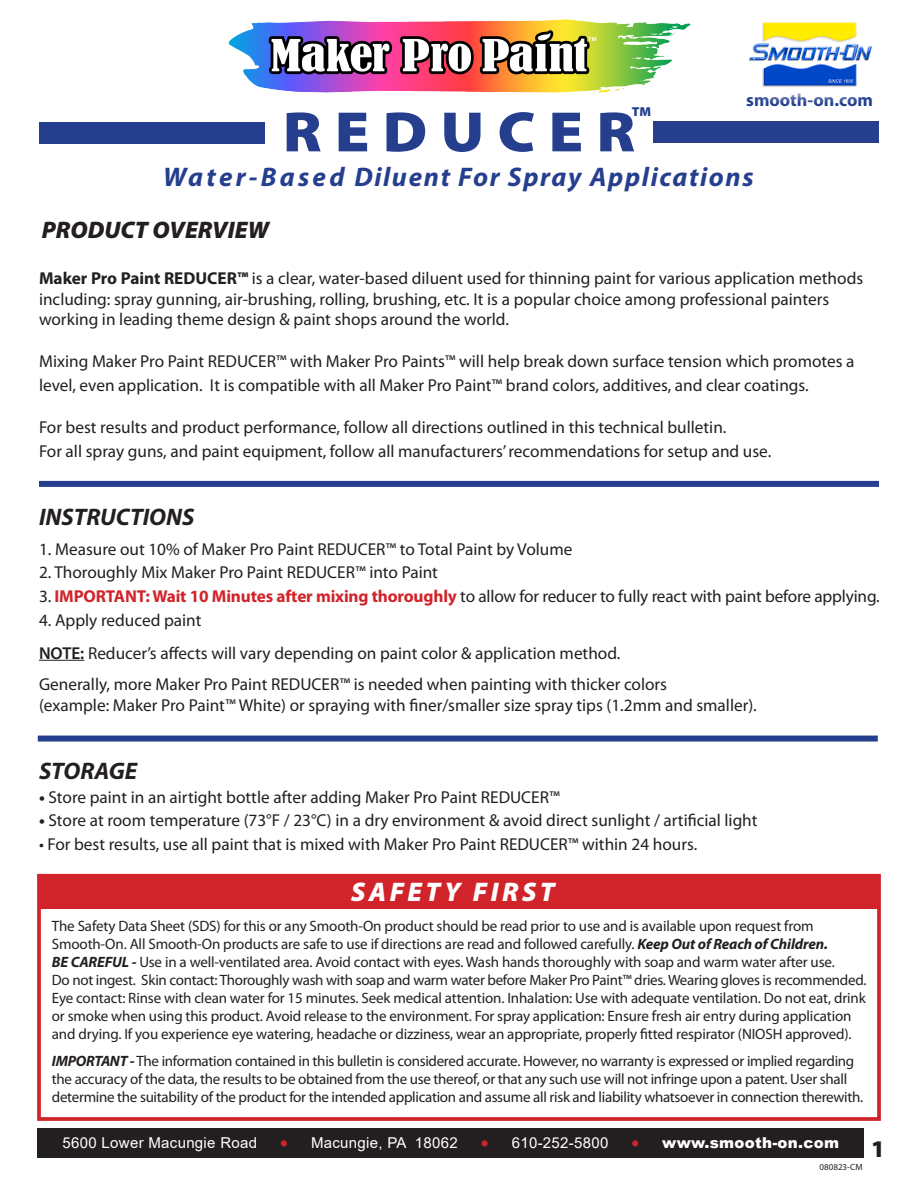
<style>
.page{position:relative;width:918px;height:1188px;background:#fff}
.page>*{position:absolute;margin:0;border:0;box-sizing:border-box;transform-origin:0 0}
.t1{font:900 57.3px "Myriad Pro";letter-spacing:.21em;color:#253f8e;scale:1.1 1}
.t2{font:italic 700 27px "Myriad Pro";letter-spacing:.06em;color:#253f8e}
.t3{font:italic 900 27px "Myriad Pro";letter-spacing:.13em;color:#fff}
.t4{font:italic 700 24px "Myriad Pro";color:#231f20}
.t5{font:italic 900 24px "Myriad Pro";color:#231f20}
.t6{font:900 24px "Myriad Pro";color:#231f20}
.t7{font:700 18px "Myriad Pro";color:#253f8e}
.t8{font:17.25px/20.7px "Myriad Pro";color:#231f20}
.t9{font:15px/18px "Myriad Pro";letter-spacing:-.015em;color:#231f20}
.t10{font:15px "Arial";letter-spacing:.02em;color:#fff}
.t11{font:900 15px "Arial";letter-spacing:.02em;color:#fff}
.t12{font:900 12.9px "Myriad Pro";color:#253f8e;scale:1.04 1}
.t13{font:9px "Myriad Pro";color:#231f20}
.s1{font-weight:700}
.s2{font-weight:700;color:#d1232a}
.s3{font-weight:600}
.s4{font-weight:700;font-style:italic}
.s5{font-size:24px;color:#d1232a}
</style>
<div class="page">
<hr style="left:39px;top:660px;width:45px;height:1px;background:#231f20">
<img style="left:228px;top:19px;width:463px;height:74px">
<div style="left:38px;top:1128px;width:826px;height:29px;background:#231f20"></div>
<img style="left:749px;top:22px;width:123px;height:65px">
<div style="left:39px;top:874px;width:840px;height:34px;background:#d1232a"></div>
<div style="left:37px;top:874px;width:844px;height:247px;border:4px solid #d1232a"></div>
<div style="left:39px;top:122px;width:226px;height:21px;background:#253f8e"></div>
<div style="left:653px;top:121px;width:226px;height:21px;background:#253f8e"></div>
<div style="left:39px;top:481px;width:840px;height:6px;background:#253f8e"></div>
<div style="left:38px;top:736px;width:840px;height:6px;background:#253f8e"></div>
<p class="t12" style="left:632px;top:103px;width:20px">TM</p>
<p class="t1" style="left:283px;top:94px;width:322px">REDUCER</p>
<p class="t7" style="left:746px;top:88px;width:128px">smooth-on.com</p>
<p class="t2" style="left:163px;top:159px;width:592px">Water-Based Diluent For Spray Applications</p>
<p class="t5" style="left:42px;top:214px;width:229px">PRODUCT OVERVIEW</p>
<p class="t8" style="left:39px;top:267px;width:826px"><span class="s1">Maker Pro Paint REDUCER™</span> is a clear, water-based diluent used for thinning paint for various application methods including: spray gunning, air-brushing, rolling, brushing, etc. It is a popular choice among professional painters working in leading theme design &amp; paint shops around the world.</p>
<p class="t8" style="left:39px;top:349px;width:817px;line-height:24px">Mixing Maker Pro Paint REDUCER™ with Maker Pro Paints™ will help break down surface tension which promotes a level, even application. It is compatible with all Maker Pro Paint™ brand colors, additives, and clear coatings.</p>
<p class="t8" style="left:39px;top:417px;width:689px">For best results and product performance, follow all directions outlined in this technical bulletin.</p>
<p class="t8" style="left:39px;top:441px;width:734px">For all spray guns, and paint equipment, follow all manufacturers’ recommendations for setup and use.</p>
<p class="t4" style="left:39px;top:501px;width:157px">INSTRUCTIONS</p>
<p class="t8" style="left:39px;top:538px;width:535px">1. Measure out 10% of Maker Pro Paint REDUCER™ to Total Paint by Volume</p>
<p class="t8" style="left:39px;top:562px;width:400px">2. Thoroughly Mix Maker Pro Paint REDUCER™ into Paint</p>
<p class="t8" style="left:39px;top:586px;width:842px">3. <span class="s2">IMPORTANT: Wait 10 Minutes after mixing thoroughly</span> to allow for reducer to fully react with paint before applying.</p>
<p class="t8" style="left:39px;top:609px;width:164px">4. Apply reduced paint</p>
<p class="t8" style="left:39px;top:642px;width:583px"><span class="s3">NOTE:</span> Reducer’s affects will vary depending on paint color &amp; application method.</p>
<p class="t8" style="left:39px;top:674px;width:719px">Generally, more Maker Pro Paint REDUCER™ is needed when painting with thicker colors<br>(example: Maker Pro Paint™ White) or spraying with finer/smaller size spray tips (1.2mm and smaller).</p>
<p class="t4" style="left:39px;top:755px;width:100px">STORAGE</p>
<p class="t8" style="left:39px;top:786px;width:522px"><span class="s1">•</span> Store paint in an airtight bottle after adding Maker Pro Paint REDUCER™</p>
<p class="t8" style="left:39px;top:810px;width:720px"><span class="s1">•</span> Store at room temperature (73°F / 23°C) in a dry environment &amp; avoid direct sunlight / artificial light</p>
<p class="t8" style="left:39px;top:834px;width:660px">• For best results, use all paint that is mixed with Maker Pro Paint REDUCER™ within 24 hours.</p>
<p class="t3" style="left:351px;top:874px;width:205px">SAFETY FIRST</p>
<p class="t9" style="left:52px;top:917px;width:816px">The Safety Data Sheet (SDS) for this or any Smooth-On product should be read prior to use and is available upon request from Smooth‑On. All Smooth‑On products are safe to use if directions are read and followed carefully. <span class="s4">Keep Out of Reach of Children.<br>BE CAREFUL -</span> Use in a well-ventilated area. Avoid contact with eyes. Wash hands thoroughly with soap and warm water after use.<br>Do not ingest. Skin contact: Thoroughly wash with soap and warm water before Maker Pro Paint™ dries. Wearing gloves is recommended.<br>Eye contact: Rinse with clean water for 15 minutes. Seek medical attention. Inhalation: Use with adequate ventilation. Do not eat, drink or smoke when using this product. Avoid release to the environment. For spray application: Ensure fresh air entry during application and drying. If you experience eye watering, headache or dizziness, wear an appropriate, properly fitted respirator (NIOSH approved).</p>
<p class="t9" style="left:52px;top:1052px;width:813px"><span class="s4">IMPORTANT -</span> The information contained in this bulletin is considered accurate. However, no warranty is expressed or implied regarding the accuracy of the data, the results to be obtained from the use thereof, or that any such use will not infringe upon a patent. User shall determine the suitability of the product for the intended application and assume all risk and liability whatsoever in connection therewith.</p>
<p class="t10" style="left:63px;top:1132px;width:227px">5600 Lower Macungie Road <span class="s5">•</span></p>
<p class="t10" style="left:311px;top:1132px;width:179px">Macungie, PA 18062 <span class="s5">•</span></p>
<p class="t10" style="left:512px;top:1132px;width:129px">610-252-5800 <span class="s5">•</span></p>
<p class="t11" style="left:662px;top:1131px;width:178px">www.smooth-on.com</p>
<p class="t6" style="left:871px;top:1132px;width:15px">1</p>
<p class="t13" style="left:820px;top:1161px;width:45px">080823-CM</p>
</div>
